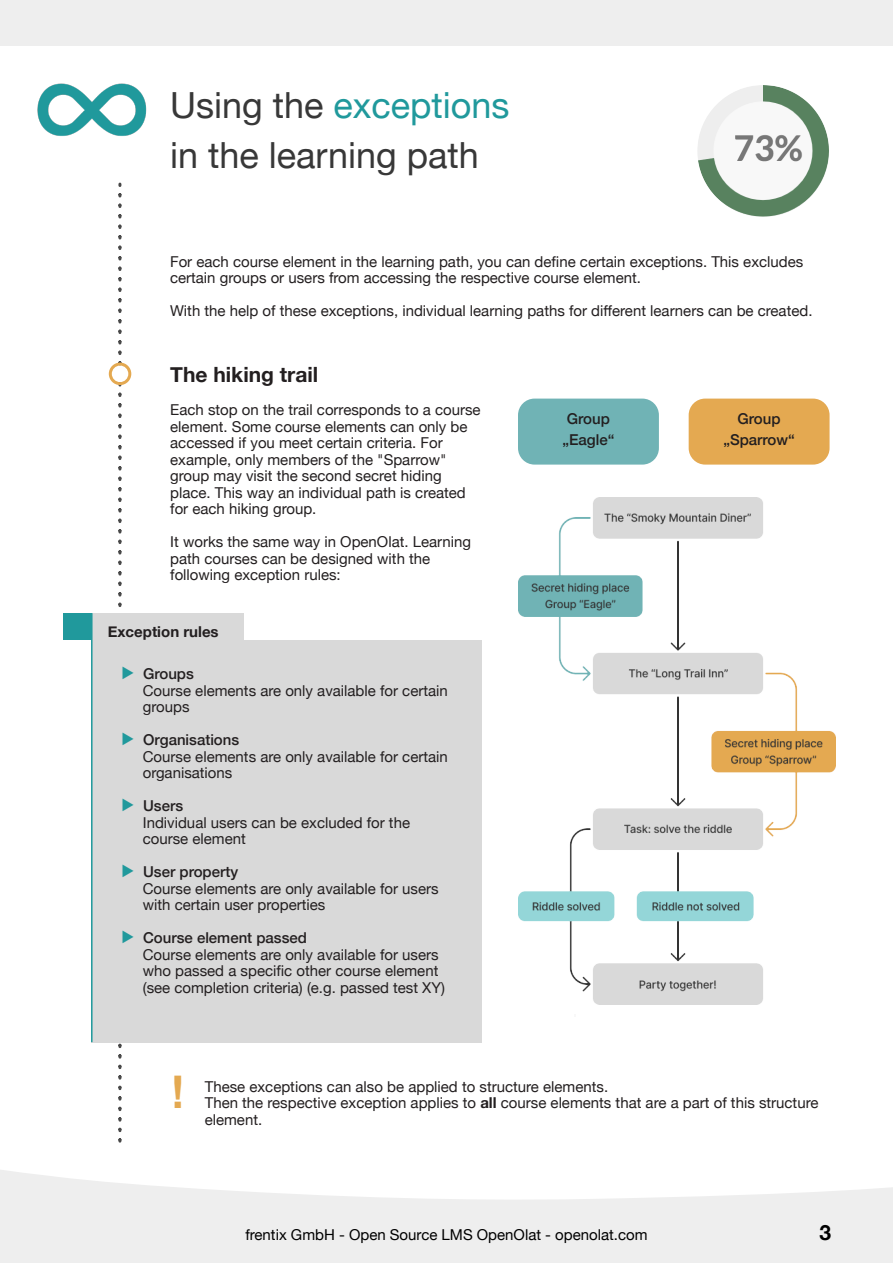
<style>
.page{position:relative;width:893px;height:1263px;background:#fff}
.page>*{position:absolute;margin:0;border:0;box-sizing:border-box;transform-origin:0 0}
.t1{font:700 45px "Arial";color:#e4a951}
.t2{font:36px/49.5px "Helvetica Neue";color:#383838}
.t3{font:700 21px "Helvetica Neue";color:#231f20}
.t4{font:700 21px "Helvetica Neue";color:#000}
.t5{font:15px/16.5px "Helvetica Neue";color:#231f20}
.t6{font:15px "Helvetica Neue";color:#000}
.t7{font:500 15px/21.5px "Helvetica Neue";color:#231f20}
.t8{font:700 15px "Helvetica Neue";color:#231f20}
.s1{color:#20999c}
.s2{font-family:"Lucida Grande";color:#20999c}
.s3{font-weight:500}
.s4{font-weight:700}
</style>
<div class="page">
<img style="left:37px;top:83px;width:110px;height:53px">
<div style="left:0;top:0;width:893px;height:46px;background:#eee"></div>
<svg style="left:0;top:1141px;width:893px;height:122px;fill:#eee"></svg>
<img style="left:518px;top:498px;width:318px;height:506px">
<div style="left:518px;top:399px;width:141px;height:66px;background:#70b3b5;border-radius:16px"></div>
<div style="left:689px;top:399px;width:140px;height:66px;background:#e4a951;border-radius:16px"></div>
<div style="left:92px;top:640px;width:390px;height:402px;background:#d9d9d9"></div>
<div style="left:92px;top:613px;width:152px;height:33px;background:#d9d9d9"></div>
<div style="left:64px;top:613px;width:28px;height:27px;background:#20999c"></div>
<hr style="left:91px;top:613px;width:2px;height:429px;background:#20999c">
<img style="left:697px;top:85px;width:132px;height:132px;border-radius:50%">
<svg style="left:109px;top:184px;width:22px;height:957px"></svg>
<h2 class="t2" style="left:170px;top:80px;width:341px">Using the <span class="s1">exceptions </span>in the learning path</h2>
<p class="t5" style="left:170px;top:253px;width:635px">For each course element in the learning path, you can define certain exceptions. This excludes certain groups or users from accessing the respective course element.</p>
<p class="t5" style="left:170px;top:302px;width:644px">With the help of these exceptions, individual learning paths for different learners can be created.</p>
<h3 class="t3" style="left:170px;top:362px;width:150px">The hiking trail</h3>
<p class="t5" style="left:170px;top:401px;width:312px">Each stop on the trail corresponds to a course element. Some course elements can only be accessed if you meet certain criteria. For example, only members of the "Sparrow" group may visit the second secret hiding place. This way an individual path is created for each hiking group.</p>
<p class="t5" style="left:170px;top:533px;width:302px">It works the same way in OpenOlat. Learning path courses can be designed with the following exception rules:</p>
<p class="t8" style="left:108px;top:622px;width:112px">Exception rules</p>
<p class="t5" style="left:143px;top:665px;width:307px;text-indent:-21px"><span class="s2">▶</span> <span class="s3">Groups<br></span>Course elements are only available for certain groups</p>
<p class="t5" style="left:143px;top:731px;width:307px;text-indent:-21px"><span class="s2">▶</span> <span class="s3">Organisations<br></span>Course elements are only available for certain organisations</p>
<p class="t5" style="left:143px;top:797px;width:269px;text-indent:-21px"><span class="s2">▶</span> <span class="s3">Users<br></span>Individual users can be excluded for the course element</p>
<p class="t5" style="left:143px;top:863px;width:297px;text-indent:-21px"><span class="s2">▶</span> <span class="s3">User property<br></span>Course elements are only available for users with certain user properties</p>
<p class="t5" style="left:143px;top:929px;width:304px;text-indent:-21px"><span class="s2">▶</span> <span class="s3">Course element passed<br></span>Course elements are only available for users who passed a specific other course element (see completion criteria) (e.g. passed test XY)</p>
<p class="t7" style="left:562px;top:407px;width:53px">Group „Eagle“</p>
<p class="t7" style="left:723px;top:407px;width:73px;text-align:center">Group „Sparrow“</p>
<h1 class="t1" style="left:170px;top:1075px;width:16px">!</h1>
<p class="t5" style="left:205px;top:1078px;width:615px">These exceptions can also be applied to structure elements.<br>Then the respective exception applies to <span class="s4">all</span> course elements that are a part of this structure element.</p>
<p class="t6" style="left:245px;top:1226px;width:404px">frentix GmbH - Open Source LMS OpenOlat - openolat.com</p>
<h3 class="t4" style="left:819px;top:1220px;width:13px">3</h3>
</div>
